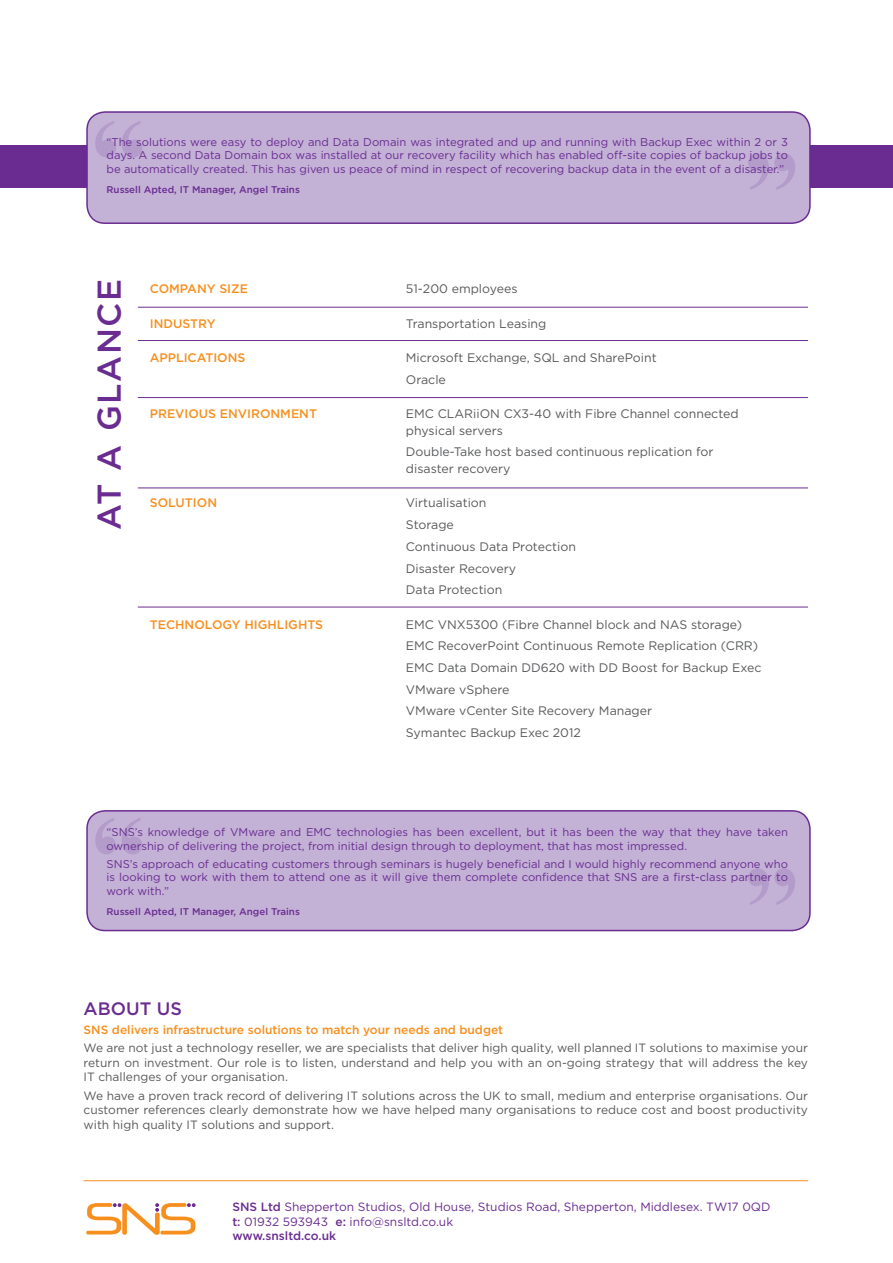
<style>
.page{position:relative;width:893px;height:1263px;background:#fff}
.page>*{position:absolute;margin:0;border:0;box-sizing:border-box;transform-origin:0 0}
.t1{font:500 33px "Gotham";color:#6a2c91}
.t2{font:500 18px "Gotham";color:#6a2c91}
.t3{font:12.3px/21.8px "Gotham";color:#58595b}
.t4{font:500 12.3px "Gotham";color:#f78f1e}
.t5{font:12px/14.4px "Gotham";color:#58595b;text-align:justify}
.t6{font:12px/14.4px "Gotham";color:#6a2c91}
.t7{font:500 12px "Gotham";color:#f78f1e}
.t8{font:11.25px/13.5px "Gotham";color:#6a2c91;text-align:justify}
.t9{font:500 9.75px "Gotham";color:#6a2c91}
.s1{font-weight:500}
</style>
<div class="page">
<div style="left:0;top:145px;width:893px;height:43px;background:#6a2c91"></div>
<svg style="left:86px;top:1203px;width:110px;height:32px"></svg>
<hr style="left:84px;top:1180px;width:724px;height:1px;background:#f78f1e">
<div style="left:87px;top:811px;width:723px;height:119px;background:#c3b1d6;border-radius:18px"></div>
<div style="left:86px;top:810px;width:725px;height:121px;border:2px solid #6a2c91;border-radius:18px"></div>
<svg style="left:95px;top:818px;width:47px;height:36px"></svg>
<svg style="left:748px;top:868px;width:47px;height:37px"></svg>
<div style="left:87px;top:112px;width:723px;height:111px;background:#c3b1d6;border-radius:18px"></div>
<div style="left:86px;top:111px;width:725px;height:113px;border:2px solid #6a2c91;border-radius:18px"></div>
<svg style="left:95px;top:121px;width:47px;height:36px"></svg>
<svg style="left:748px;top:153px;width:47px;height:37px"></svg>
<hr style="left:138px;top:307px;width:670px;height:1px;background:#6a2c91">
<hr style="left:138px;top:397px;width:670px;height:1px;background:#6a2c91">
<hr style="left:138px;top:340px;width:670px;height:1px;background:#6a2c91">
<hr style="left:138px;top:487px;width:670px;height:1px;background:#6a2c91">
<hr style="left:138px;top:607px;width:670px;height:1px;background:#6a2c91">
<p class="t8" style="left:107px;top:135px;width:683px">“The solutions were easy to deploy and Data Domain was integrated and up and running with Backup Exec within 2 or 3 days. A second Data Domain box was installed at our recovery facility which has enabled off-site copies of backup jobs to be automatically created. This has given us peace of mind in respect of recovering backup data in the event of a disaster.”</p>
<p class="t9" style="left:107px;top:184px;width:195px">Russell Apted, IT Manager, Angel Trains</p>
<h1 class="t1" style="left:90px;top:530px;width:253px;rotate:-90deg">AT A GLANCE</h1>
<p class="t4" style="left:150px;top:282px;width:100px">COMPANY SIZE</p>
<p class="t3" style="left:406px;top:278px;width:113px">51-200 employees</p>
<p class="t4" style="left:150px;top:316px;width:58px">Industry</p>
<p class="t3" style="left:406px;top:312px;width:142px">Transportation Leasing</p>
<p class="t4" style="left:150px;top:351px;width:95px">Applications</p>
<p class="t3" style="left:406px;top:347px;width:252px">Microsoft Exchange, SQL and SharePoint<br>Oracle</p>
<p class="t4" style="left:150px;top:407px;width:18px">Prev</p>
<p class="t4" style="left:185px;top:407px;width:134px">ious environment</p>
<p class="t3" style="left:406px;top:405px;width:334px;line-height:16.5px">EMC CLARiiON CX3-40 with Fibre Channel connected physical servers</p>
<p class="t3" style="left:406px;top:444px;width:309px;line-height:16.5px">Double-Take host based continuous replication for disaster recovery</p>
<p class="t4" style="left:150px;top:496px;width:69px">Solution</p>
<p class="t3" style="left:406px;top:492px;width:172px">Virtualisation<br>Storage<br>Continuous Data Protection<br>Disaster Recovery<br>Data Protection</p>
<p class="t4" style="left:150px;top:617px;width:10px">Tec</p>
<p class="t4" style="left:175px;top:617px;width:148px">hnology highlights</p>
<p class="t3" style="left:406px;top:613px;width:357px">EMC VNX5300 (Fibre Channel block and NAS storage)<br>EMC RecoverPoint Continuous Remote Replication (CRR)<br>EMC Data Domain DD620 with DD Boost for Backup Exec VMware vSphere<br>VMware vCenter Site Recovery Manager<br>Symantec Backup Exec 2012</p>
<p class="t8" style="left:107px;top:825px;width:683px">“SNS’s knowledge of VMware and EMC technologies has been excellent, but it has been the way that they have taken ownership of delivering the project, from initial design through to deployment, that has most impressed.</p>
<p class="t8" style="left:107px;top:856px;width:683px">SNS’s approach of educating customers through seminars is hugely beneficial and I would highly recommend anyone who is looking to work with them to attend one as it will give them complete confidence that SNS are a first-class partner to work with.”</p>
<p class="t9" style="left:107px;top:906px;width:195px">Russell Apted, IT Manager, Angel Trains</p>
<h2 class="t2" style="left:84px;top:998px;width:42px">ABOUT</h2>
<h2 class="t2" style="left:157px;top:998px;width:27px">US</h2>
<p class="t7" style="left:84px;top:1023px;width:421px">SNS delivers infrastructure solutions to match your needs and budget</p>
<p class="t5" style="left:84px;top:1041px;width:726px">We are not just a technology reseller, we are specialists that deliver high quality, well planned IT solutions to maximise your return on investment. Our role is to listen, understand and help you with an on-going strategy that will address the key IT challenges of your organisation.</p>
<p class="t5" style="left:84px;top:1088px;width:726px">We have a proven track record of delivering IT solutions across the UK to small, medium and enterprise organisations. Our customer references clearly demonstrate how we have helped many organisations to reduce cost and boost productivity with high quality IT solutions and support.</p>
<p class="t6" style="left:232px;top:1200px;width:540px"><span class="s1">SNS Ltd</span> Shepperton Studios, Old House, Studios Road, Shepperton, Middlesex. TW17 0QD <span class="s1">t:</span> 01932 593943 <span class="s1">e:</span> info@snsltd.co.uk<br><span class="s1">www.snsltd.co.uk</span></p>
</div>
